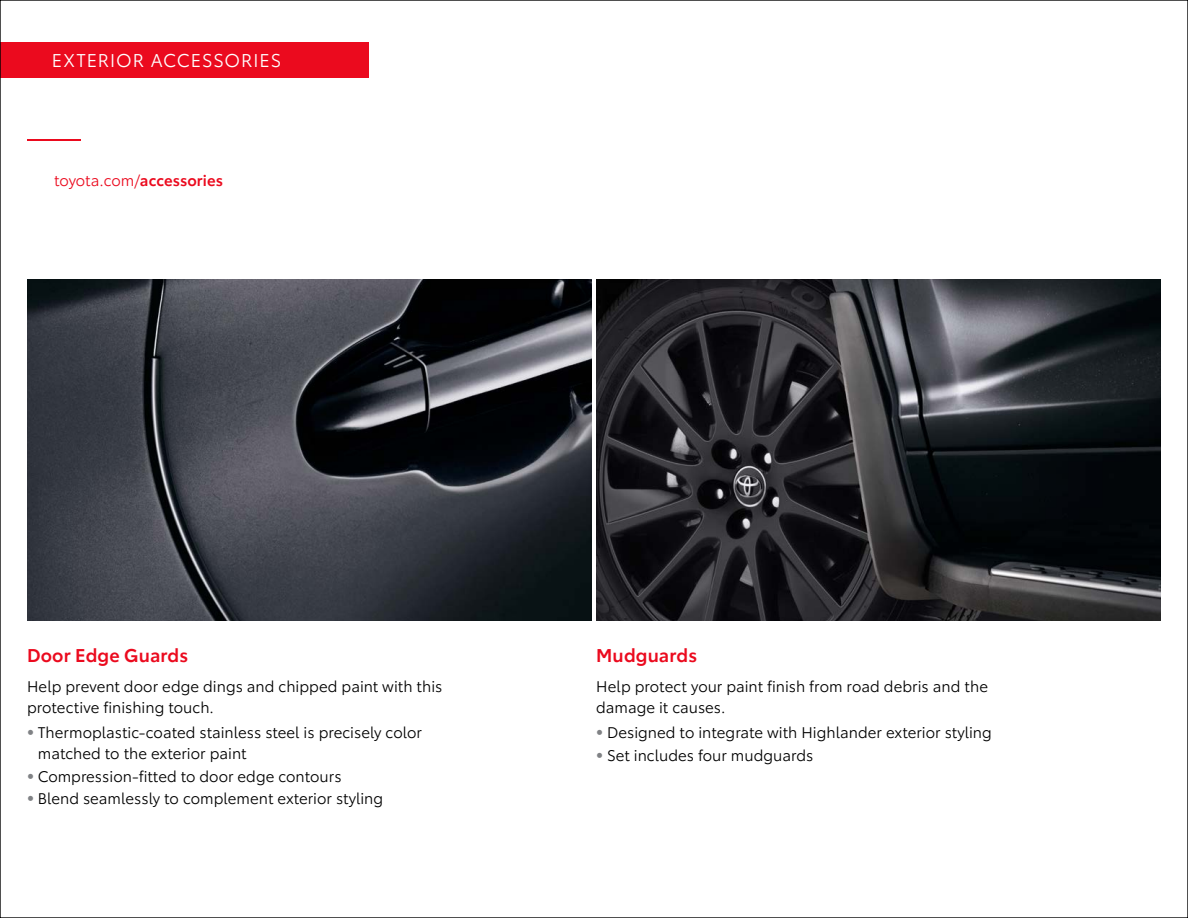
<style>
.page{position:relative;width:1188px;height:918px;background:#fff}
.page>*{position:absolute;margin:0;border:0;box-sizing:border-box;transform-origin:0 0}
.t1{font:600 18px "Toyota Type";letter-spacing:.01em;color:#eb0a1e}
.t2{font:18px "Toyota Type";letter-spacing:.05em;color:#fff}
.t3{font:15px/21px "Toyota Type";letter-spacing:.005em;color:#000}
.t4{font:15px "Toyota Type";letter-spacing:-.005em;color:#eb0a1e}
.s1{font-weight:600}
.s2{font-weight:700;font-size:18px;color:#808285}
</style>
<div class="page">
<img style="left:596px;top:279px;width:565px;height:342px">
<img style="left:27px;top:279px;width:565px;height:342px">
<div style="left:0;top:42px;width:369px;height:36px;background:#eb0a1e"></div>
<hr style="left:27px;top:140px;width:54px;height:1px;background:#eb0a1e">
<p class="t2" style="left:52px;top:47px;width:231px">EXTERIOR ACCESSORIES</p>
<p class="t4" style="left:54px;top:170px;width:170px">toyota.com/<span class="s1">accessories</span></p>
<p class="t1" style="left:27px;top:641px;width:163px">Door Edge Guards</p>
<p class="t3" style="left:27px;top:675px;width:417px">Help prevent door edge dings and chipped paint with this protective finishing touch.</p>
<p class="t3" style="left:38px;top:721px;width:386px;text-indent:-11px"><span class="s2">•</span> Thermoplastic-coated stainless steel is precisely color matched to the exterior paint</p>
<p class="t3" style="left:27px;top:765px;width:316px"><span class="s2">•</span> Compression-fitted to door edge contours</p>
<p class="t3" style="left:27px;top:787px;width:358px"><span class="s2">•</span> Blend seamlessly to complement exterior styling</p>
<p class="t1" style="left:596px;top:641px;width:102px">Mudguards</p>
<p class="t3" style="left:596px;top:675px;width:393px">Help protect your paint finish from road debris and the damage it causes.</p>
<p class="t3" style="left:596px;top:721px;width:397px"><span class="s2">•</span> Designed to integrate with Highlander exterior styling</p>
<p class="t3" style="left:596px;top:744px;width:219px"><span class="s2">•</span> Set includes four mudguards</p>
</div>
